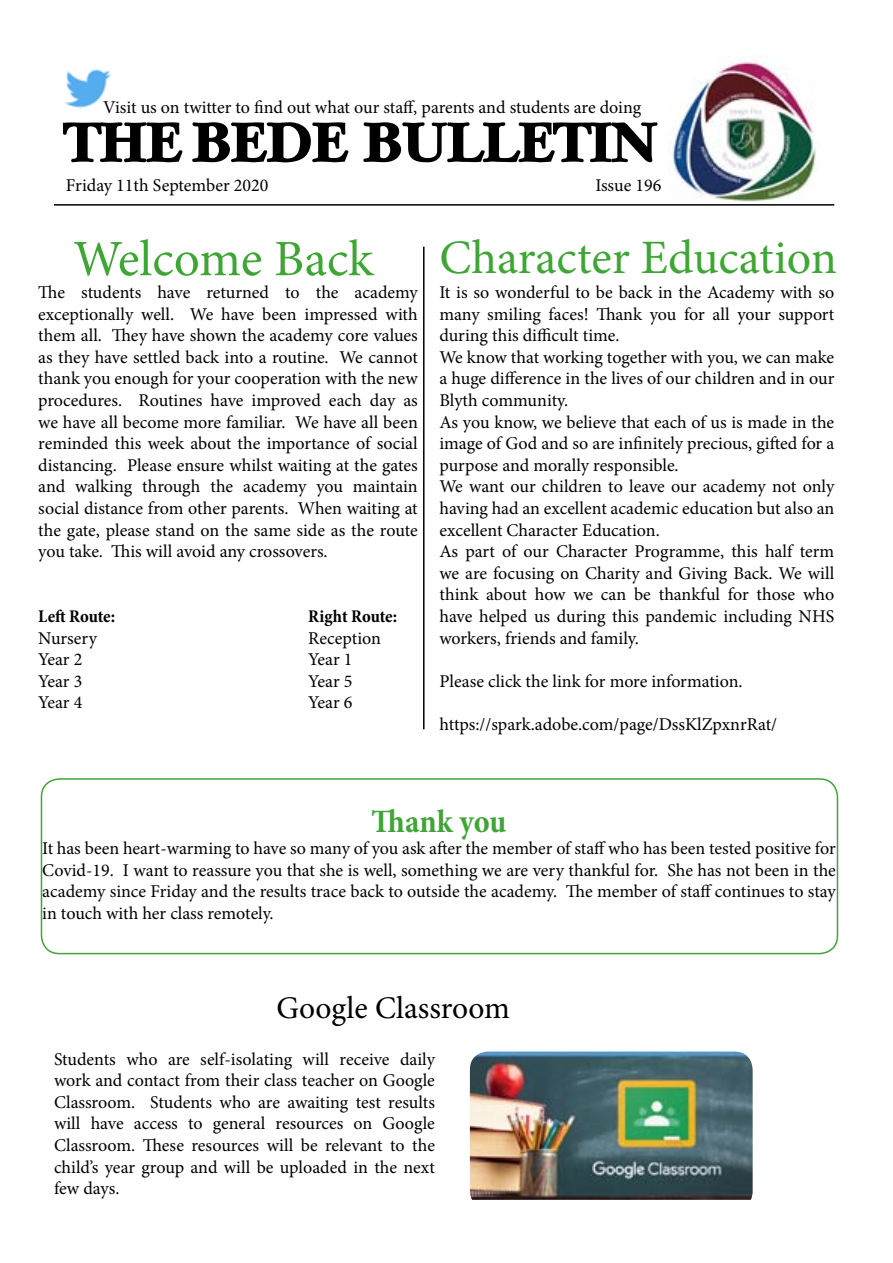
<style>
.page{position:relative;width:893px;height:1263px;background:#fff}
.page>*{position:absolute;margin:0;border:0;box-sizing:border-box;transform-origin:0 0}
.t1{font:54px "Casablanca Heavy SF Bold";color:#000}
.t2{font:51px "Minion Pro";letter-spacing:-.005em;color:#3fa535}
.t3{font:48px "Minion Pro";color:#3fa535}
.t4{font:700 condensed 33px "Minion Pro";letter-spacing:-.005em;color:#3fa535}
.t5{font:31.5px "Minion Pro";color:#000}
.t6{font:18px/21.6px "Minion Pro";color:#000;text-align:justify}
.t7{font:700 condensed 18px "Minion Pro";letter-spacing:-.005em;color:#000}
</style>
<div class="page">
<img style="left:671px;top:55px;width:145px;height:147px">
<img style="left:65px;top:69px;width:46px;height:40px">
<hr style="left:54px;top:204px;width:780px;height:2px;background:#000">
<hr style="left:423px;top:247px;width:1px;height:482px;background:#000">
<div style="left:41px;top:778px;width:797px;height:176px;border:2px solid #3fa535;border-radius:18px"></div>
<img style="left:470px;top:1051px;width:283px;height:149px">
<p class="t6" style="left:103px;top:96px;width:539px">Visit us on twitter to find out what our staff, parents and students are doing</p>
<h1 class="t1" style="left:64px;top:112px;width:594px">THE BEDE BULLETIN</h1>
<p class="t6" style="left:66px;top:174px;width:204px">Friday 11th September 2020</p>
<p class="t6" style="left:595px;top:174px;width:67px">Issue 196</p>
<h2 class="t2" style="left:73px;top:225px;width:302px">Welcome Back</h2>
<p class="t6" style="left:38px;top:282px;width:381px">The students have returned to the academy exceptionally well. We have been impressed with them all. They have shown the academy core values as they have settled back into a routine. We cannot thank you enough for your cooperation with the new procedures. Routines have improved each day as we have all become more familiar. We have all been reminded this week about the importance of social distancing. Please ensure whilst waiting at the gates and walking through the academy you maintain social distance from other parents. When waiting at the gate, please stand on the same side as the route you take. This will avoid any crossovers.</p>
<p class="t7" style="left:38px;top:604px;width:78px">Left Route:</p>
<p class="t7" style="left:308px;top:604px;width:90px">Right Route:</p>
<p class="t6" style="left:38px;top:627px;width:60px">Nursery</p>
<p class="t6" style="left:308px;top:627px;width:74px">Reception</p>
<p class="t6" style="left:38px;top:649px;width:46px">Year 2</p>
<p class="t6" style="left:308px;top:649px;width:46px">Year 1</p>
<p class="t6" style="left:38px;top:670px;width:46px">Year 3</p>
<p class="t6" style="left:308px;top:670px;width:46px">Year 5</p>
<p class="t6" style="left:38px;top:692px;width:46px">Year 4</p>
<p class="t6" style="left:308px;top:692px;width:46px">Year 6</p>
<h3 class="t3" style="left:439px;top:226px;width:399px">Character Education</h3>
<p class="t6" style="left:439px;top:282px;width:396px;text-align:left">It is so wonderful to be back in the Academy with so many smiling faces! Thank you for all your support during this difficult time.<br>We know that working together with you, we can make a huge difference in the lives of our children and in our Blyth community.<br>As you know, we believe that each of us is made in the image of God and so are infinitely precious, gifted for a purpose and morally responsible.<br>We want our children to leave our academy not only having had an excellent academic education but also an excellent Character Education.<br>As part of our Character Programme, this half term we are focusing on Charity and Giving Back. We will think about how we can be thankful for those who have helped us during this pandemic including NHS workers, friends and family.</p>
<p class="t6" style="left:439px;top:670px;width:305px">Please click the link for more information.</p>
<p class="t6" style="left:439px;top:714px;width:339px">https://spark.adobe.com/page/DssKlZpxnrRat/</p>
<h3 class="t4" style="left:372px;top:799px;width:136px">Thank you</h3>
<p class="t6" style="left:42px;top:837px;width:795px">It has been heart-warming to have so many of you ask after the member of staff who has been tested positive for Covid-19. I want to reassure you that she is well, something we are very thankful for. She has not been in the academy since Friday and the results trace back to outside the academy. The member of staff continues to stay in touch with her class remotely.</p>
<h3 class="t5" style="left:276px;top:987px;width:235px">Google Classroom</h3>
<p class="t6" style="left:54px;top:1048px;width:382px">Students who are self-isolating will receive daily work and contact from their class teacher on Google Classroom. Students who are awaiting test results will have access to general resources on Google Classroom. These resources will be relevant to the child’s year group and will be uploaded in the next few days.</p>
</div>
